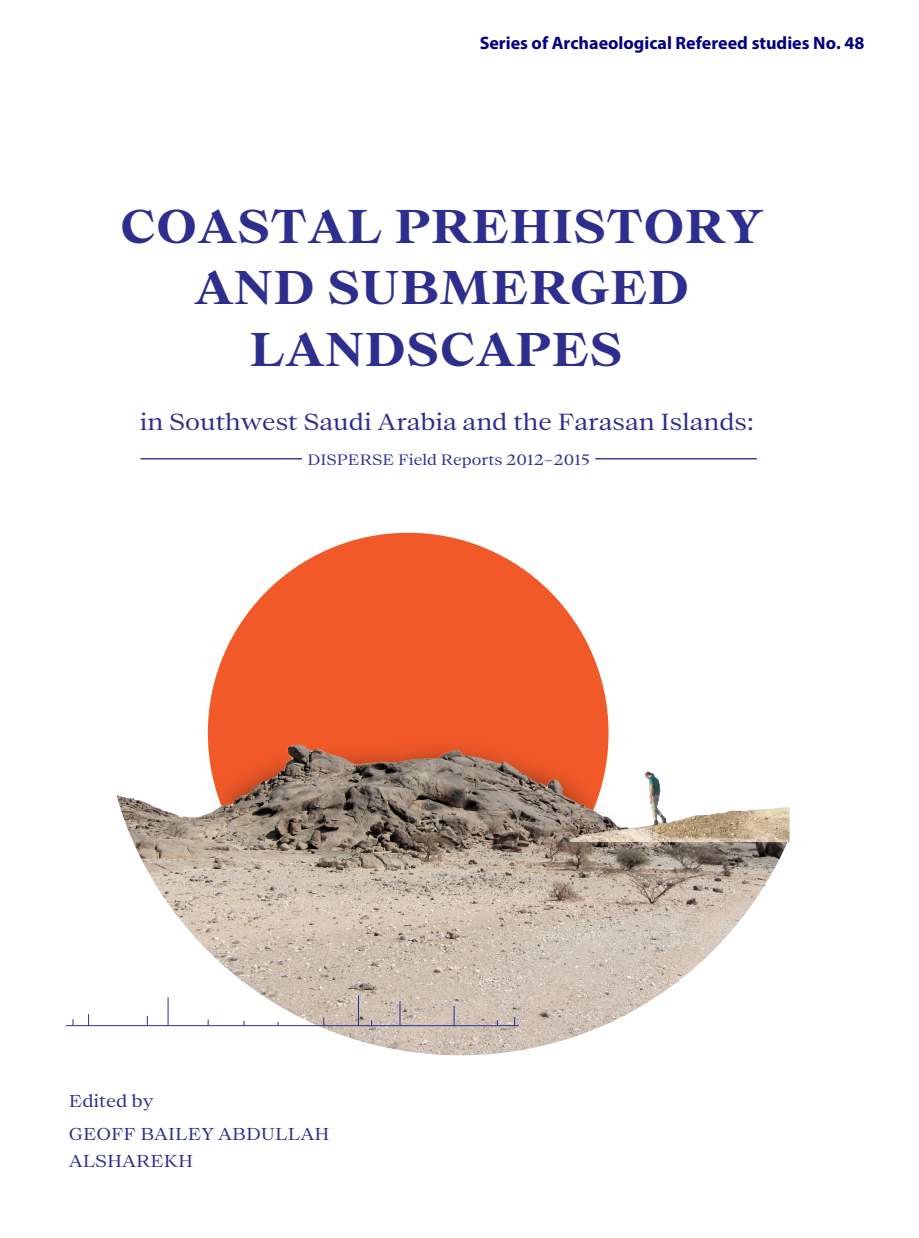
<style>
.page{position:relative;width:919px;height:1238px;background:#fff}
.page>*{position:absolute;margin:0;border:0;box-sizing:border-box;transform-origin:0 0}
.t1{font:700 45px/61.5px "Bw Beto";letter-spacing:.02em;color:#2d2e8d;text-align:center}
.t2{font:22.2px "Bw Beto";color:#2d2e8d}
.t3{font:700 18px "Myriad Pro";color:#000080}
.t4{font:16.5px/33.5px "Bw Beto";color:#2d2e8d}
.t5{font:14.4px "Bw Beto";color:#2d2e8d}
</style>
<div class="page">
<div style="left:208px;top:532px;width:400px;height:401px;background:#f15929;border-radius:50%"></div>
<img style="left:106px;top:744px;width:684px;height:311px">
<img style="left:570px;top:771px;width:219px;height:70px">
<hr style="left:140px;top:458px;width:162px;height:1px;background:#3e4092">
<hr style="left:595px;top:458px;width:161px;height:1px;background:#3e4092">
<hr style="left:66px;top:1025px;width:452px;height:1px;background:#2d2e8d">
<svg style="left:168px;top:997px;width:1px;height:28px"></svg>
<hr style="left:358px;top:995px;width:1px;height:30px;background:#2d2e8d">
<svg style="left:399px;top:1001px;width:1px;height:24px"></svg>
<svg style="left:453px;top:1005px;width:1px;height:20px"></svg>
<p class="t3" style="left:479px;top:31px;width:386px">Series of Archaeological Refereed studies No. 48</p>
<h1 class="t1" style="left:121px;top:194px;width:643px">COASTAL PREHISTORY<br>AND SUBMERGED<br>LANDSCAPES</h1>
<p class="t2" style="left:140px;top:409px;width:615px">in Southwest Saudi Arabia and the Farasan Islands:</p>
<p class="t5" style="left:307px;top:451px;width:284px">DISPERSE Field Reports 2012–2015</p>
<p class="t4" style="left:69px;top:1083px;width:262px">Edited by<br>GEOFF BAILEY ABDULLAH</p>
<p class="t4" style="left:69px;top:1143px;width:126px">ALSHAREKH</p>
</div>
